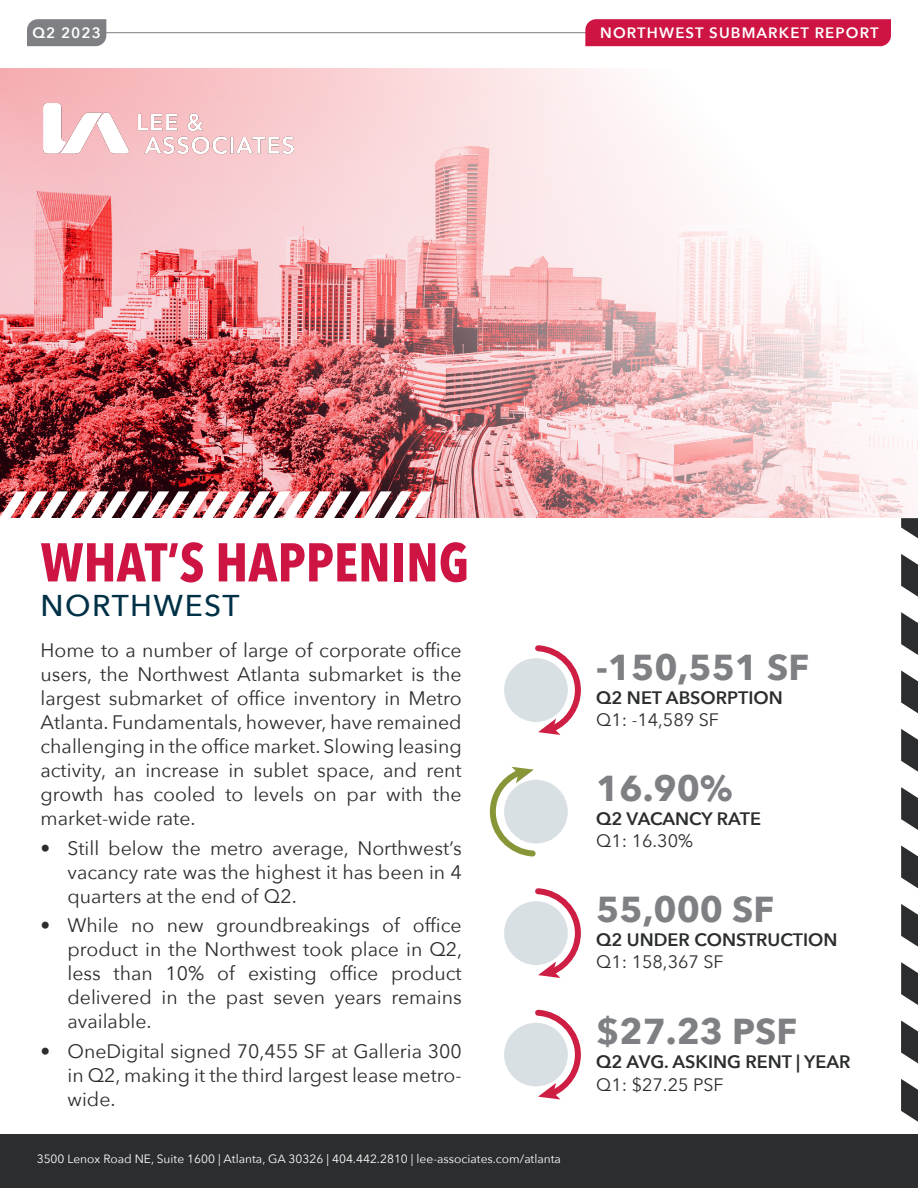
<style>
.page{position:relative;width:918px;height:1188px;background:#fff}
.page>*{position:absolute;margin:0;border:0;box-sizing:border-box;transform-origin:0 0}
.t1{font:700 54px "Avenir Next Condensed";color:#cd1442}
.t2{font:700 36px "Avenir Next";color:#7e8083}
.t3{font:500 30px "Avenir Next";letter-spacing:.05em;color:#003146}
.t4{font:19.5px/24px "Avenir Next";color:#2b2d2e;text-align:justify}
.t5{font:600 18px "Avenir Next";color:#2b2d2e}
.t6{font:18px "Avenir Next";color:#2b2d2e}
.t7{font:600 15px "Avenir Next";letter-spacing:.075em;color:#fff}
.t8{font:12px "Avenir Next";color:#fff}
</style>
<div class="page">
<img style="left:0;top:68px;width:917px;height:450px">
<img style="left:44px;top:103px;width:249px;height:55px">
<img style="left:0;top:491px;width:433px;height:27px">
<div style="left:0;top:1134px;width:918px;height:54px;background:#2b2d2e"></div>
<svg style="left:901px;top:507px;width:17px;height:31px"></svg>
<svg style="left:901px;top:554px;width:17px;height:43px"></svg>
<svg style="left:901px;top:612px;width:17px;height:43px"></svg>
<svg style="left:901px;top:670px;width:17px;height:43px"></svg>
<svg style="left:901px;top:729px;width:17px;height:43px"></svg>
<svg style="left:901px;top:787px;width:17px;height:43px"></svg>
<svg style="left:901px;top:845px;width:17px;height:43px"></svg>
<svg style="left:901px;top:904px;width:17px;height:43px"></svg>
<svg style="left:901px;top:962px;width:17px;height:43px"></svg>
<svg style="left:901px;top:1020px;width:17px;height:44px"></svg>
<svg style="left:901px;top:1079px;width:17px;height:43px"></svg>
<hr style="left:78px;top:32px;width:580px;height:1px;background:#7e8083">
<div style="left:27px;top:19px;width:79px;height:27px;background:#7e8083"></div>
<div style="left:585px;top:19px;width:306px;height:27px;background:#cd1442"></div>
<div style="left:504px;top:658px;width:64px;height:64px;background:#d9e0e3;border-radius:50%"></div>
<svg style="left:532px;top:645px;width:49px;height:90px"></svg>
<div style="left:504px;top:780px;width:64px;height:64px;background:#d9e0e3;border-radius:50%"></div>
<svg style="left:489px;top:766px;width:50px;height:91px"></svg>
<div style="left:504px;top:901px;width:64px;height:64px;background:#d9e0e3;border-radius:50%"></div>
<svg style="left:532px;top:888px;width:49px;height:90px"></svg>
<div style="left:504px;top:1023px;width:64px;height:63px;background:#d9e0e3;border-radius:50%"></div>
<svg style="left:532px;top:1009px;width:49px;height:91px"></svg>
<p class="t7" style="left:32px;top:20px;width:70px">Q2 2023</p>
<p class="t7" style="left:600px;top:20px;width:280px">NORTHWEST SUBMARKET REPORT</p>
<p class="t1" style="left:40px;top:529px;width:430px">WHAT’S HAPPENING</p>
<p class="t3" style="left:40px;top:580px;width:200px">NORTHWEST</p>
<p class="t4" style="left:40px;top:638px;width:423px">Home to a number of large of corporate office users, the Northwest Atlanta submarket is the largest submarket of office inventory in Metro Atlanta. Fundamentals, however, have remained challenging in the office market. Slowing leasing activity, an increase in sublet space, and rent growth has cooled to levels on par with the market-wide rate.</p>
<p class="t4" style="left:68px;top:835px;width:396px;text-indent:-27px">• Still below the metro average, Northwest’s vacancy rate was the highest it has been in 4 quarters at the end of Q2.</p>
<p class="t4" style="left:68px;top:912px;width:396px;text-indent:-27px">• While no new groundbreakings of office product in the Northwest took place in Q2, less than 10% of existing office product delivered in the past seven years remains available.</p>
<p class="t4" style="left:68px;top:1038px;width:396px;text-indent:-27px">• OneDigital signed 70,455 SF at Galleria 300 in Q2, making it the third largest lease metro&shy;wide.</p>
<p class="t8" style="left:37px;top:1149px;width:526px">3500 Lenox Road NE, Suite 1600 | Atlanta, GA 30326 | 404.442.2810 | lee-associates.com/atlanta</p>
<p class="t2" style="left:596px;top:636px;width:215px">-150,551 SF</p>
<p class="t5" style="left:596px;top:682px;width:188px">Q2 NET ABSORPTION</p>
<p class="t6" style="left:596px;top:705px;width:124px">Q1: -14,589 SF</p>
<p class="t2" style="left:596px;top:758px;width:138px">16.90%</p>
<p class="t5" style="left:596px;top:803px;width:166px">Q2 VACANCY RATE</p>
<p class="t6" style="left:596px;top:826px;width:98px">Q1: 16.30%</p>
<p class="t2" style="left:596px;top:878px;width:180px">55,000 SF</p>
<p class="t5" style="left:596px;top:924px;width:243px">Q2 UNDER CONSTRUCTION</p>
<p class="t6" style="left:596px;top:947px;width:129px">Q1: 158,367 SF</p>
<p class="t2" style="left:596px;top:1000px;width:203px">$27.23 PSF</p>
<p class="t5" style="left:596px;top:1046px;width:256px">Q2 AVG. ASKING RENT | YEAR</p>
<p class="t6" style="left:596px;top:1069px;width:129px">Q1: $27.25 PSF</p>
</div>
